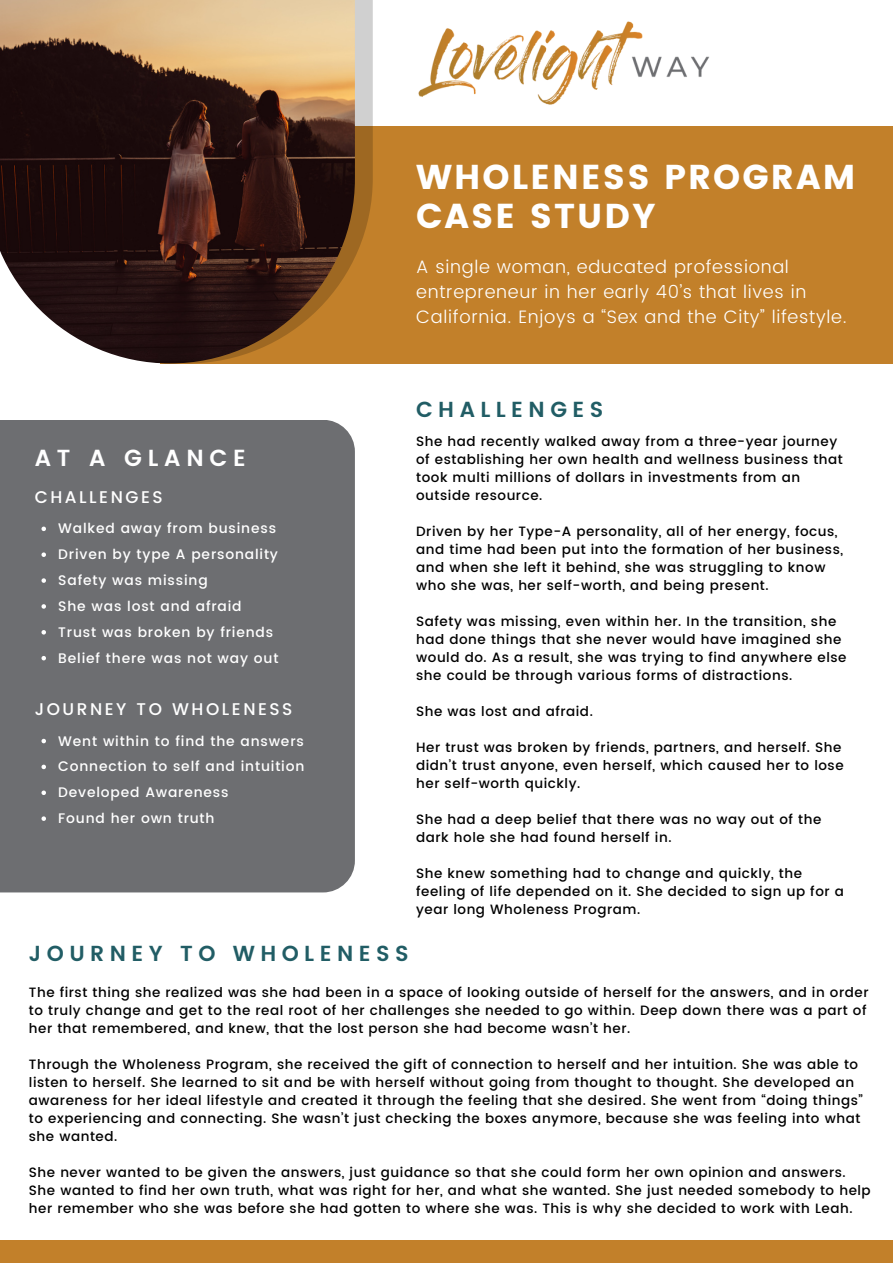
<style>
.page{position:relative;width:893px;height:1264px;background:#fff}
.page>*{position:absolute;margin:0;border:0;box-sizing:border-box;transform-origin:0 0}
.t1{font:34.5px/39.3px "Poppins";letter-spacing:.06em;color:#fff}
.t2{font:600 23.25px "Poppins";letter-spacing:.25em;color:#fff}
.t3{font:600 21.75px "Poppins";letter-spacing:.25em;color:#215d65}
.t4{font:300 18px/24.8px "Poppins";letter-spacing:.04em;color:#fff}
.t5{font:500 16.95px "Poppins";letter-spacing:.15em;color:#fff}
.t6{font:500 13.8px "Poppins";letter-spacing:.06em;color:#fff}
.t7{font:500 13.5px/18px "Poppins";letter-spacing:.04em;color:#000}
</style>
<div class="page">
<div style="left:161px;top:126px;width:731px;height:237px;background:#c2802a"></div>
<svg style="left:355px;top:0;width:18px;height:257px;background:#ba9d78"></svg>
<img style="left:0;top:0;width:355px;height:363px">
<div style="left:0;top:420px;width:355px;height:472px;background:#6d6e71"></div>
<svg style="left:41px;top:526px;width:5px;height:5px"></svg>
<svg style="left:41px;top:552px;width:5px;height:5px"></svg>
<svg style="left:41px;top:578px;width:5px;height:5px"></svg>
<svg style="left:41px;top:604px;width:5px;height:4px"></svg>
<svg style="left:41px;top:630px;width:5px;height:4px"></svg>
<svg style="left:41px;top:656px;width:5px;height:4px"></svg>
<div style="left:0;top:1240px;width:892px;height:22px;background:#c2802a"></div>
<img style="left:418px;top:21px;width:291px;height:84px">
<svg style="left:41px;top:738px;width:5px;height:5px"></svg>
<svg style="left:41px;top:764px;width:5px;height:5px"></svg>
<svg style="left:41px;top:790px;width:5px;height:5px"></svg>
<svg style="left:41px;top:816px;width:5px;height:5px"></svg>
<p class="t1" style="left:416px;top:157px;width:440px">WHOLENESS PROGRAM<br>CASE STUDY</p>
<p class="t4" style="left:416px;top:255px;width:432px">A single woman, educated professional entrepreneur in her early 40’s that lives in<br>California. Enjoys a “Sex and the City” lifestyle.</p>
<p class="t2" style="left:35px;top:444px;width:213px">AT A GLANCE</p>
<p class="t5" style="left:35px;top:487px;width:129px">CHALLENGES</p>
<p class="t6" style="left:58px;top:520px;width:219px">Walked away from business</p>
<p class="t6" style="left:58px;top:546px;width:221px">Driven by type A personality</p>
<p class="t6" style="left:58px;top:572px;width:151px">Safety was missing</p>
<p class="t6" style="left:58px;top:598px;width:185px">She was lost and afraid</p>
<p class="t6" style="left:58px;top:624px;width:216px">Trust was broken by friends</p>
<p class="t6" style="left:58px;top:650px;width:222px">Belief there was not way out</p>
<p class="t5" style="left:35px;top:699px;width:259px">JOURNEY TO WHOLENESS</p>
<p class="t6" style="left:58px;top:732px;width:247px">Went within to find the answers</p>
<p class="t6" style="left:58px;top:758px;width:247px">Connection to self and intuition</p>
<p class="t6" style="left:58px;top:784px;width:172px">Developed Awareness</p>
<p class="t6" style="left:58px;top:810px;width:158px">Found her own truth</p>
<p class="t3" style="left:416px;top:397px;width:189px">CHALLENGES</p>
<p class="t7" style="left:416px;top:432px;width:428px">She had recently walked away from a three-year journey of establishing her own health and wellness business that took multi millions of dollars in investments from an outside resource.</p>
<p class="t7" style="left:416px;top:522px;width:428px">Driven by her Type-A personality, all of her energy, focus, and time had been put into the formation of her business, and when she left it behind, she was struggling to know who she was, her self-worth, and being present.</p>
<p class="t7" style="left:416px;top:612px;width:432px">Safety was missing, even within her. In the transition, she had done things that she never would have imagined she would do. As a result, she was trying to find anywhere else she could be through various forms of distractions.</p>
<p class="t7" style="left:416px;top:702px;width:178px">She was lost and afraid.</p>
<p class="t7" style="left:416px;top:738px;width:429px">Her trust was broken by friends, partners, and herself. She didn’t trust anyone, even herself, which caused her to lose her self-worth quickly.</p>
<p class="t7" style="left:416px;top:810px;width:406px">She had a deep belief that there was no way out of the dark hole she had found herself in.</p>
<p class="t7" style="left:416px;top:864px;width:429px">She knew something had to change and quickly, the feeling of life depended on it. She decided to sign up for a year long Wholeness Program.</p>
<p class="t3" style="left:29px;top:941px;width:381px">JOURNEY TO WHOLENESS</p>
<p class="t7" style="left:29px;top:983px;width:841px">The first thing she realized was she had been in a space of looking outside of herself for the answers, and in order to truly change and get to the real root of her challenges she needed to go within. Deep down there was a part of her that remembered, and knew, that the lost person she had become wasn’t her.</p>
<p class="t7" style="left:29px;top:1055px;width:835px">Through the Wholeness Program, she received the gift of connection to herself and her intuition. She was able to listen to herself. She learned to sit and be with herself without going from thought to thought. She developed an awareness for her ideal lifestyle and created it through the feeling that she desired. She went from “doing things” to experiencing and connecting. She wasn’t just checking the boxes anymore, because she was feeling into what she wanted.</p>
<p class="t7" style="left:29px;top:1163px;width:843px">She never wanted to be given the answers, just guidance so that she could form her own opinion and answers.<br>She wanted to find her own truth, what was right for her, and what she wanted. She just needed somebody to help her remember who she was before she had gotten to where she was. This is why she decided to work with Leah.</p>
</div>
